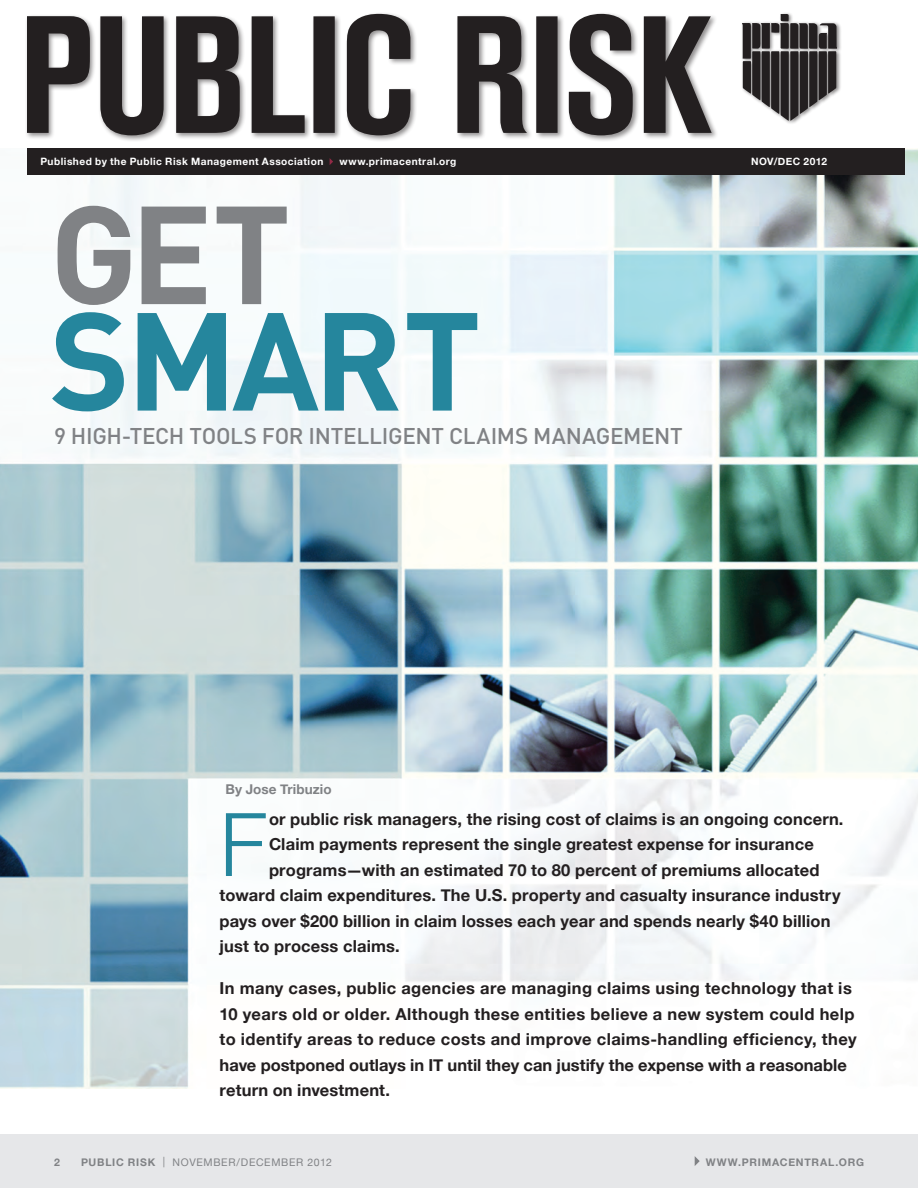
<style>
.page{position:relative;width:918px;height:1188px;background:#fff}
.page>*{position:absolute;margin:0;border:0;box-sizing:border-box;transform-origin:0 0}
.t1{font:700 136.95px "DIN";letter-spacing:-.035em;color:#25869d}
.t2{font:700 136.95px "DIN";color:#808285}
.t3{font:300 87.9px "Helvetica Neue";color:#25869d}
.t4{font:500 22.5px "DIN";letter-spacing:-.015em;color:#808285}
.t5{font:700 16.5px/25.5px "Helvetica Neue";letter-spacing:.01em;color:#231f20}
.t6{font:700 13.5px "Helvetica Neue";letter-spacing:.005em;color:#808285}
.t7{font:10.5px "Helvetica Neue";letter-spacing:.06em;color:#808285}
.t8{font:700 10.5px "Helvetica Neue";letter-spacing:.075em;color:#808285}
.t9{font:700 10.2px "Helvetica Neue";letter-spacing:.045em;color:#fff}
.s1{font-weight:700}
</style>
<div class="page">
<img style="left:0;top:148px;width:918px;height:941px">
<div style="left:25px;top:11px;width:693px;height:131px;background:#231f20;opacity:.5"></div>
<svg style="left:27px;top:14px;width:685px;height:121px;fill:#231f20"></svg>
<div style="left:740px;top:12px;width:102px;height:113px;background:#231f20;opacity:.5"></div>
<svg style="left:741px;top:14px;width:96px;height:107px"></svg>
<div style="left:27px;top:148px;width:877px;height:27px;background:#231f20"></div>
<svg style="left:330px;top:158px;width:3px;height:7px"></svg>
<div style="left:0;top:1134px;width:918px;height:54px;background:#e6e7e9"></div>
<svg style="left:695px;top:1156px;width:5px;height:10px"></svg>
<p class="t9" style="left:40px;top:155px;width:284px">Published by the Public Risk Management Association</p>
<p class="t9" style="left:339px;top:155px;width:119px">www.primacentral.org</p>
<p class="t9" style="left:751px;top:155px;width:77px">Nov/dec 2012</p>
<h1 class="t2" style="left:50px;top:165px;width:243px">GET</h1>
<h1 class="t1" style="left:50px;top:272px;width:425px">SMART</h1>
<h3 class="t4" style="left:54px;top:422px;width:629px">9 HIGH -TECH TOOLS FOR I NTELLIGENT CLAIMS MANAGEMENT</h3>
<p class="t6" style="left:226px;top:781px;width:108px">By Jose Tribuzio</p>
<h2 class="t3" style="left:220px;top:791px;width:49px">F</h2>
<p class="t5" style="left:269px;top:806px;width:576px">or public risk managers, the rising cost of claims is an ongoing concern.</p>
<p class="t5" style="left:269px;top:831px;width:546px">Claim payments represent the single greatest expense for insurance</p>
<p class="t5" style="left:269px;top:857px;width:552px">programs—with an estimated 70 to 80 percent of premiums allocated</p>
<p class="t5" style="left:220px;top:882px;width:623px">toward claim expenditures. The U.S. property and casualty insurance industry</p>
<p class="t5" style="left:220px;top:908px;width:612px">pays over $200 billion in claim losses each year and spends nearly $40 billion</p>
<p class="t5" style="left:220px;top:933px;width:182px">just to process claims.</p>
<p class="t5" style="left:220px;top:975px;width:639px">In many cases, public agencies are managing claims using technology that is 10 years old or older. Although these entities believe a new system could help to identify areas to reduce costs and improve claims-handling efficiency, they have postponed outlays in IT until they can justify the expense with a reasonable return on investment.</p>
<p class="t8" style="left:54px;top:1156px;width:7px">2</p>
<p class="t7" style="left:81px;top:1156px;width:252px"><span class="s1">Public Risk</span> | NOVEMBER/DECEMBER 2012</p>
<p class="t8" style="left:706px;top:1156px;width:61px">www.pr ima</p>
<p class="t8" style="left:780px;top:1156px;width:73px">central.org</p>
</div>
